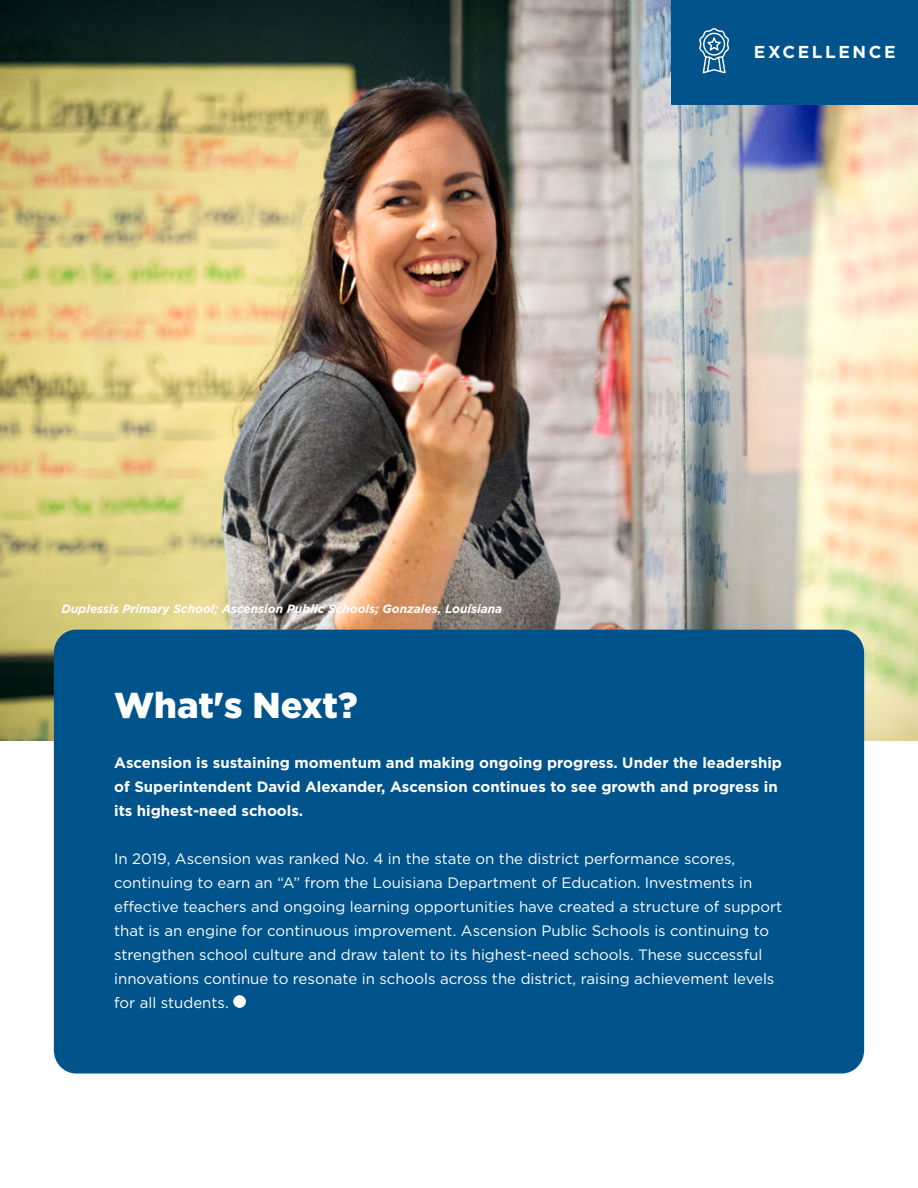
<style>
.page{position:relative;width:918px;height:1188px;background:#fff}
.page>*{position:absolute;margin:0;border:0;box-sizing:border-box;transform-origin:0 0}
.t1{font:900 36px "Gotham";letter-spacing:-.005em;color:#fff}
.t2{font:700 17.25px "Gotham";letter-spacing:.15em;color:#fff}
.t3{font:15px/24px "Gotham";color:#fff}
.t4{font:700 15px/24px "Gotham";color:#fff}
.t5{font:italic 700 12px "Gotham";color:#fff}
</style>
<div class="page">
<img style="left:0;top:0;width:918px;height:740px">
<div style="left:54px;top:630px;width:810px;height:444px;background:#00548b;border-radius:23px"></div>
<div style="left:233px;top:995px;width:13px;height:13px;background:#fff;border-radius:50%"></div>
<div style="left:671px;top:0;width:247px;height:105px;background:#00548b"></div>
<svg style="left:699px;top:28px;width:30px;height:46px"></svg>
<p class="t5" style="left:62px;top:601px;width:442px">Duplessis Primary School; Ascension Public Schools; Gonzales, Louisiana</p>
<p class="t2" style="left:754px;top:40px;width:143px">EXCELLENCE</p>
<h1 class="t1" style="left:114px;top:681px;width:245px">What's Next?</h1>
<p class="t4" style="left:114px;top:750px;width:669px">Ascension is sustaining momentum and making ongoing progress. Under the leadership of Superintendent David Alexander, Ascension continues to see growth and progress in its highest-need schools.</p>
<p class="t3" style="left:114px;top:846px;width:670px">In 2019, Ascension was ranked No. 4 in the state on the district performance scores, continuing to earn an “A” from the Louisiana Department of Education. Investments in effective teachers and ongoing learning opportunities have created a structure of support that is an engine for continuous improvement. Ascension Public Schools is continuing to strengthen school culture and draw talent to its highest-need schools. These successful innovations continue to resonate in schools across the district, raising achievement levels for all students.</p>
</div>
